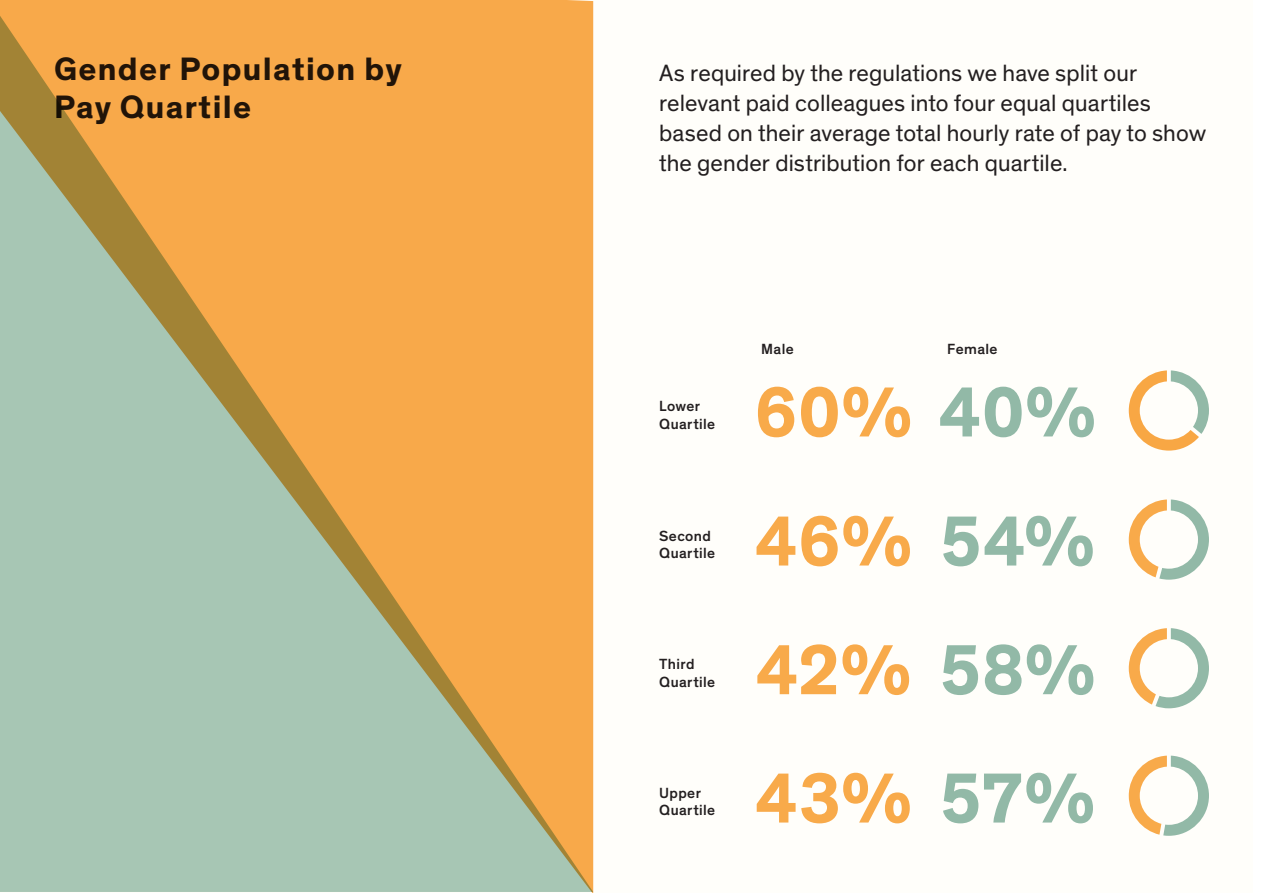
<style>
.page{position:relative;width:1263px;height:893px;background:#fff}
.page>*{position:absolute;margin:0;border:0;box-sizing:border-box;transform-origin:0 0}
.t1{font:700 72px "Theinhardt";letter-spacing:.01em;color:#f7951f}
.t2{font:700 33px/37.5px "Theinhardt";letter-spacing:.04em;color:#231f20}
.t3{font:24px/30px "Theinhardt";letter-spacing:.005em;color:#231f20}
.t4{font:500 15px/17.4px "Theinhardt";letter-spacing:.025em;color:#231f20}
.s1{color:#92b9a7}
</style>
<div class="page">
<div style="left:0;top:0;width:1252px;height:893px;background:#fffefa"></div>
<svg style="left:1129px;top:628px;width:80px;height:80px"></svg>
<svg style="left:1129px;top:370px;width:80px;height:81px"></svg>
<svg style="left:1129px;top:499px;width:80px;height:81px"></svg>
<svg style="left:1129px;top:756px;width:80px;height:80px"></svg>
<svg style="left:0;top:0;width:593px;height:892px;background:#cfb377"></svg>
<p class="t2" style="left:54px;top:51px;width:349px">Gender Population by<br>Pay Quartile</p>
<p class="t3" style="left:659px;top:58px;width:549px">As required by the regulations we have split our relevant paid colleagues into four equal quartiles based on their average total hourly rate of pay to show the gender distribution for each quartile.</p>
<p class="t4" style="left:659px;top:398px;width:58px">Lower<br>Quartile</p>
<p class="t4" style="left:659px;top:527px;width:58px">Second<br>Quartile</p>
<p class="t4" style="left:659px;top:656px;width:58px">Third<br>Quartile</p>
<p class="t4" style="left:659px;top:784px;width:58px">Upper<br>Quartile</p>
<p class="t4" style="left:761px;top:341px;width:34px">Male</p>
<p class="t4" style="left:947px;top:341px;width:52px">Female</p>
<p class="t1" style="left:755px;top:368px;width:343px">60% <span class="s1">40%</span></p>
<p class="t1" style="left:755px;top:497px;width:341px">46% <span class="s1">54%</span></p>
<p class="t1" style="left:756px;top:625px;width:341px">42% <span class="s1">58%</span></p>
<p class="t1" style="left:755px;top:754px;width:341px">43% <span class="s1">57%</span></p>
</div>
